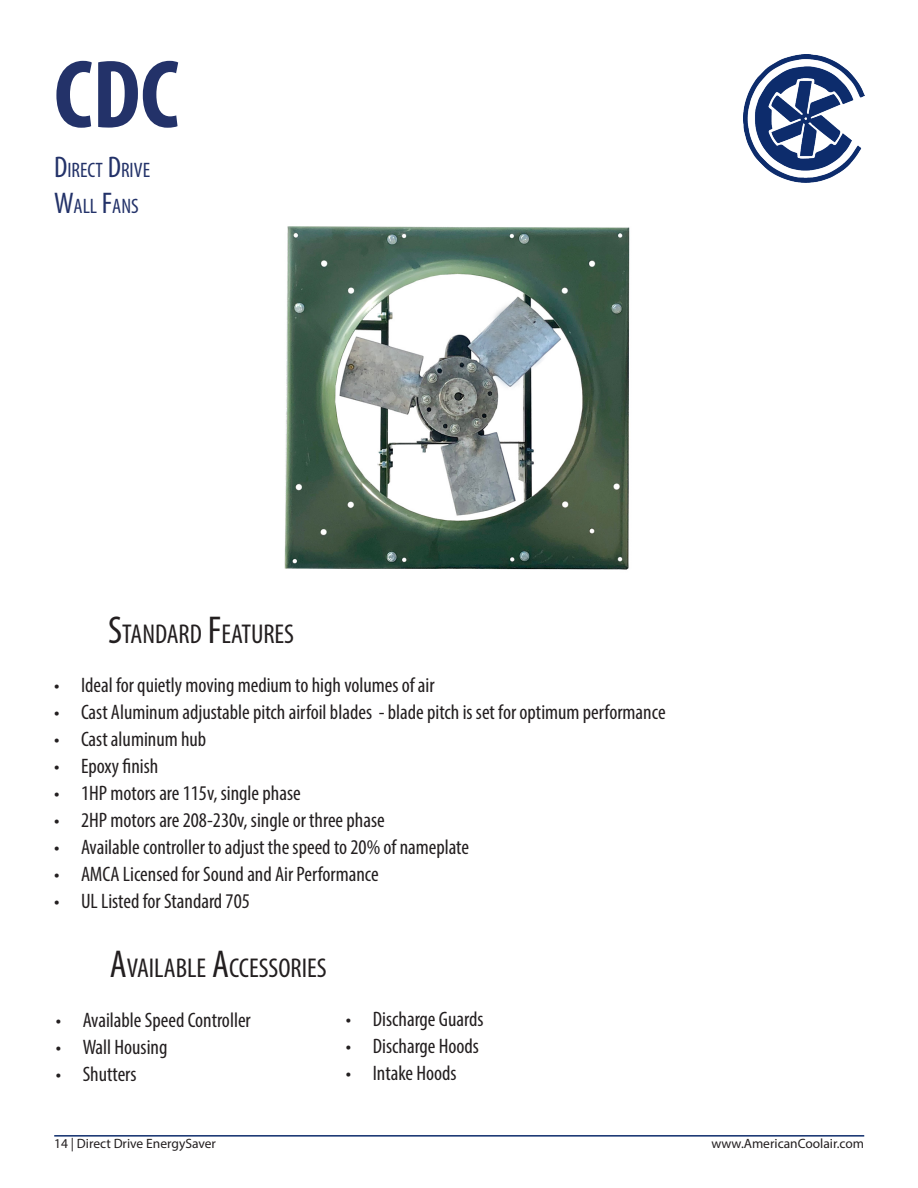
<style>
.page{position:relative;width:918px;height:1188px;background:#fff}
.page>*{position:absolute;margin:0;border:0;box-sizing:border-box;transform-origin:0 0}
.t1{font:700 condensed 97.5px "Myriad Pro";color:#233269}
.t2{font:condensed 27.3px "Myriad Pro";color:#231f20}
.t3{font:condensed 21px "Myriad Pro";color:#231f20}
.t4{font:condensed 21px "Myriad Pro";color:#233269}
.t5{font:13.5px "Myriad Pro";color:#231f20}
.s1{font-size:30px}
.s2{font-size:39px}
</style>
<div class="page">
<hr style="left:54px;top:1135px;width:810px;height:2px;background:#0d2c6c">
<img style="left:743px;top:54px;width:121px;height:129px">
<img style="left:284px;top:226px;width:346px;height:344px">
<p class="t1" style="left:54px;top:34px;width:126px">CDC</p>
<p class="t4" style="left:54px;top:157px;width:96px"><span class="s1">D</span>IRECT <span class="s1">D</span>RIVE</p>
<p class="t4" style="left:54px;top:193px;width:85px"><span class="s1">W</span>ALL <span class="s1">F</span>ANS</p>
<p class="t2" style="left:108px;top:618px;width:177px"><span class="s2">S</span>TANDARD <span class="s2">F</span>EATURES</p>
<p class="t3" style="left:54px;top:672px;width:382px">• Ideal for quietly moving medium to high volumes of air</p>
<p class="t3" style="left:54px;top:699px;width:613px">• Cast Aluminum adjustable pitch airfoil blades - blade pitch is set for optimum performance</p>
<p class="t3" style="left:54px;top:726px;width:154px">• Cast aluminum hub</p>
<p class="t3" style="left:54px;top:753px;width:106px">• Epoxy finish</p>
<p class="t3" style="left:54px;top:780px;width:248px">• 1HP motors are 115v, single phase</p>
<p class="t3" style="left:54px;top:807px;width:332px">• 2HP motors are 208-230v, single or three phase</p>
<p class="t3" style="left:54px;top:834px;width:417px">• Available controller to adjust the speed to 20% of nameplate</p>
<p class="t3" style="left:54px;top:861px;width:326px">• AMCA Licensed for Sound and Air Performance</p>
<p class="t3" style="left:54px;top:888px;width:197px">• UL Listed for Standard 705</p>
<p class="t2" style="left:56px;top:951px;width:262px"><span class="s2">A</span>VAILABLE <span class="s2">A</span>CCESSORIES</p>
<p class="t3" style="left:56px;top:1007px;width:197px">• Available Speed Controller</p>
<p class="t3" style="left:56px;top:1034px;width:113px">• Wall Housing</p>
<p class="t3" style="left:56px;top:1061px;width:82px">• Shutters</p>
<p class="t3" style="left:346px;top:1007px;width:139px">• Discharge Guards</p>
<p class="t3" style="left:346px;top:1034px;width:135px">• Discharge Hoods</p>
<p class="t3" style="left:346px;top:1061px;width:112px">• Intake Hoods</p>
<p class="t5" style="left:54px;top:1135px;width:163px">14 | Direct Drive EnergySaver</p>
<p class="t5" style="left:711px;top:1135px;width:154px">www.AmericanCoolair.com</p>
</div>
